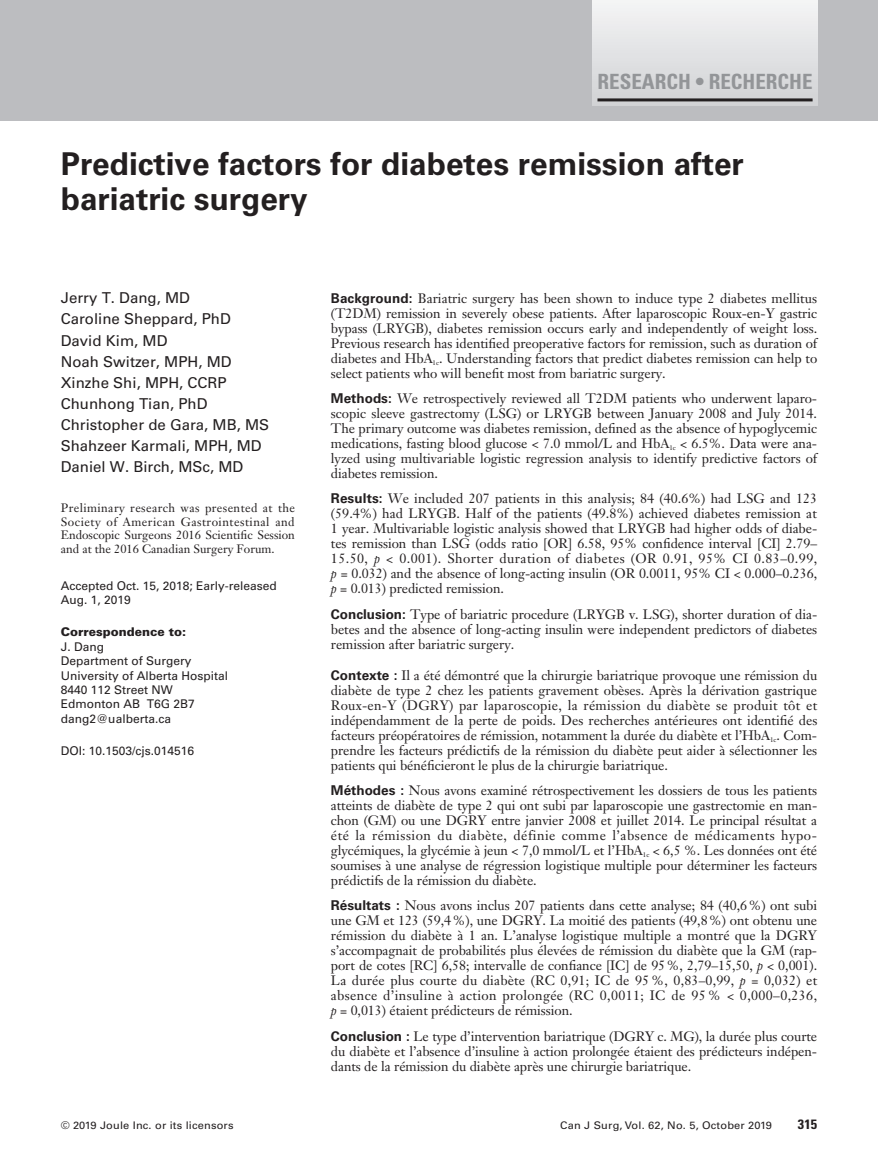
<style>
.page{position:relative;width:878px;height:1175px;background:#fff}
.page>*{position:absolute;margin:0;border:0;box-sizing:border-box;transform-origin:0 0}
.t1{font:700 31.5px/34.5px "Univers LT Std";color:#231f20}
.t2{font:700 condensed 21px "Univers LT Std";color:#939598}
.t3{font:15px/21px "Univers LT Std";color:#231f20}
.t4{font:13.5px/15px "Janson Text LT Std";letter-spacing:-.005em;color:#231f20;text-align:justify}
.t5{font:700 condensed 13.5px "Univers LT Std";color:#231f20;scale:1.05 1}
.t6{font:12px/14.4px "Univers LT Std";color:#231f20}
.t7{font:12px/13.5px "Janson Text LT Std";color:#231f20;text-align:justify}
.t8{font:900 12px "Univers LT Std";color:#231f20}
.t9{font:10.5px "Univers LT Std";letter-spacing:.015em;color:#231f20;scale:1.05 1}
.s1{font-family:"Univers LT Std";font-weight:700}
.s2{font-style:italic}
</style>
<div class="page">
<div style="left:0;top:0;width:878px;height:120px;background:#bcbdc0"></div>
<div style="left:593px;top:0;width:224px;height:106px;background:linear-gradient(to bottom,#f4f4f5,#d1d2d5)"></div>
<hr style="left:597px;top:98px;width:215px;height:3px;background:#231f20">
<h2 class="t2" style="left:597px;top:69px;width:216px">RESEARCH • RECHERCHE</h2>
<h1 class="t1" style="left:61px;top:147px;width:684px">Predictive factors for diabetes remission after bariatric surgery</h1>
<p class="t3" style="left:61px;top:288px;width:210px">Jerry T. Dang, MD<br>Caroline Sheppard, PhD<br>David Kim, MD<br>Noah Switzer, MPH, MD<br>Xinzhe Shi, MPH, CCRP<br>Chunhong Tian, PhD<br>Christopher de Gara, MB, MS<br>Shahzeer Karmali, MPH, MD<br>Daniel W. Birch, MSc, MD</p>
<p class="t7" style="left:61px;top:501px;width:236px">Preliminary research was presented at the Society of American Gastrointestinal and Endoscopic Surgeons 2016 Scientific Session and at the 2016 Canadian Surgery Forum.</p>
<p class="t6" style="left:61px;top:578px;width:218px">Accepted Oct. 15, 2018; Early-released<br>Aug. 1, 2019</p>
<p class="t8" style="left:61px;top:624px;width:127px">Correspondence to:</p>
<p class="t6" style="left:61px;top:639px;width:169px">J. Dang<br>Department of Surgery<br>University of Alberta Hospital<br>8440 112 Street NW<br>Edmonton AB T6G 2B7 dang2@ualberta.ca</p>
<p class="t6" style="left:61px;top:743px;width:135px">DOI: 10.1503/cjs.014516</p>
<p class="t4" style="left:331px;top:290px;width:488px"><span class="s1">Background:</span> Bariatric surgery has been shown to induce type 2 diabetes mellitus (T2DM) remission in severely obese patients. After laparoscopic Roux-en-Y gastric bypass (LRYGB), diabetes remission occurs early and independently of weight loss.<br>Previous research has identified preoperative factors for remission, such as duration of diabetes and HbA<sub>1c</sub>. Understanding factors that predict diabetes remission can help to select patients who will benefit most from bariatric surgery.</p>
<p class="t4" style="left:331px;top:391px;width:488px"><span class="s1">Methods:</span> We retrospectively reviewed all T2DM patients who underwent laparo&shy;scopic sleeve gastrectomy (LSG) or LRYGB between January 2008 and July 2014.<br>The primary outcome was diabetes remission, defined as the absence of hypoglycemic medications, fasting blood glucose &lt; 7.0 mmol/L and HbA<sub>1c</sub> &lt; 6.5%. Data were ana&shy;lyzed using multivariable logistic regression analysis to identify predictive factors of diabetes remission.</p>
<p class="t4" style="left:331px;top:491px;width:488px"><span class="s1">Results:</span> We included 207 patients in this analysis; 84 (40.6%) had LSG and 123 (59.4%) had LRYGB. Half of the patients (49.8%) achieved diabetes remission at 1 year. Multivariable logistic analysis showed that LRYGB had higher odds of diabe&shy;tes remission than LSG (odds ratio [OR] 6.58, 95% confidence interval [CI] 2.79– 15.50, <span class="s2">p</span> &lt; 0.001). Shorter duration of diabetes (OR 0.91, 95% CI 0.83–0.99, <span class="s2">p</span> = 0.032) and the absence of long-acting insulin (OR 0.0011, 95% CI &lt; 0.000–0.236, <span class="s2">p</span> = 0.013) predicted remission.</p>
<p class="t4" style="left:331px;top:606px;width:488px"><span class="s1">Conclusion:</span> Type of bariatric procedure (LRYGB v. LSG), shorter duration of dia&shy;betes and the absence of long-acting insulin were independent predictors of diabetes remission after bariatric surgery.</p>
<p class="t4" style="left:331px;top:667px;width:488px"><span class="s1">Contexte :</span> Il a été démontré que la chirurgie bariatrique provoque une rémission du diabète de type 2 chez les patients gravement obèses. Après la dérivation gastrique Roux-en-Y (DGRY) par laparoscopie, la rémission du diabète se produit tôt et indépendamment de la perte de poids. Des recherches antérieures ont identifié des facteurs préopératoires de rémission, notamment la durée du diabète et l’HbA<sub>1c</sub>. Com&shy;prendre les facteurs prédictifs de la rémission du diabète peut aider à sélectionner les patients qui bénéficieront le plus de la chirurgie bariatrique.</p>
<p class="t4" style="left:331px;top:782px;width:488px"><span class="s1">Méthodes :</span> Nous avons examiné rétrospectivement les dossiers de tous les patients atteints de diabète de type 2 qui ont subi par laparoscopie une gastrectomie en man&shy;chon (GM) ou une DGRY entre janvier 2008 et juillet 2014. Le principal résultat a été la rémission du diabète, définie comme l’absence de médicaments hypo&shy;glycémiques, la glycémie à jeun &lt; 7,0 mmol/L et l’HbA<sub>1c</sub> &lt; 6,5 %. Les données ont été soumises à une analyse de régression logistique multiple pour déterminer les facteurs prédictifs de la rémission du diabète.</p>
<p class="t4" style="left:331px;top:898px;width:488px"><span class="s1">Résultats :</span> Nous avons inclus 207 patients dans cette analyse; 84 (40,6%) ont subi une GM et 123 (59,4%), une DGRY. La moitié des patients (49,8%) ont obtenu une rémission du diabète à 1 an. L’analyse logistique multiple a montré que la DGRY s’accompagnait de probabilités plus élevées de rémission du diabète que la GM (rap&shy;port de cotes [RC] 6,58; intervalle de confiance [IC] de 95%, 2,79–15,50, <span class="s2">p</span> &lt; 0,001).<br>La durée plus courte du diabète (RC 0,91; IC de 95 %, 0,83–0,99, <span class="s2">p</span> = 0,032) et absence d’insuline à action prolongée (RC 0,0011; IC de 95 % &lt; 0,000–0,236, <span class="s2">p</span> = 0,013) étaient prédicteurs de rémission.</p>
<p class="t4" style="left:331px;top:1028px;width:487px"><span class="s1">Conclusion :</span> Le type d’intervention bariatrique (DGRY c. MG), la durée plus courte du diabète et l’absence d’insuline à action prolongée étaient des prédicteurs indépen&shy;dants de la rémission du diabète après une chirurgie bariatrique.</p>
<p class="t9" style="left:61px;top:1119px;width:166px">© 2019 Joule Inc. or its licensors</p>
<p class="t9" style="left:560px;top:1119px;width:203px">Can J Surg, Vol. 62, No. 5, October 2019</p>
<p class="t5" style="left:797px;top:1116px;width:20px">315</p>
</div>
